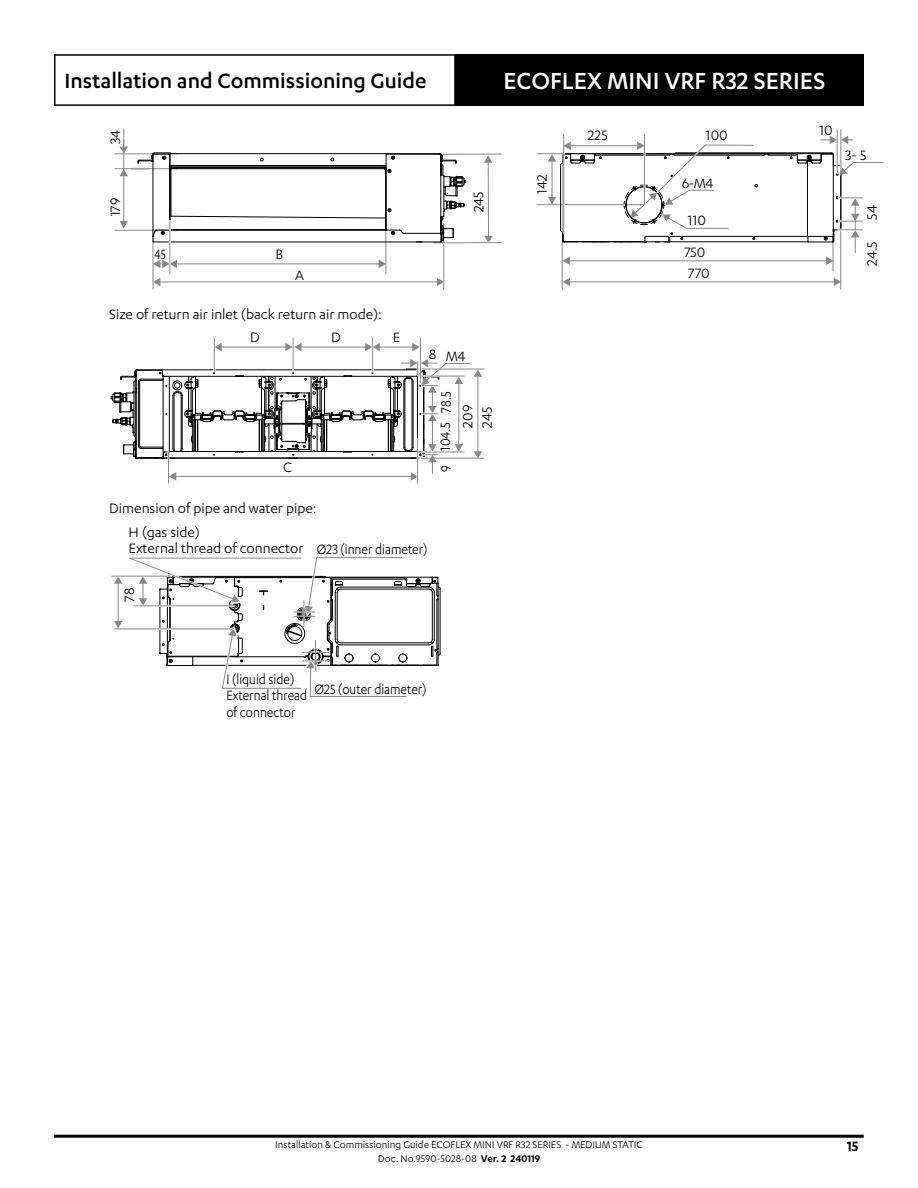
<style>
.page{position:relative;width:918px;height:1188px;background:#fff}
.page>*{position:absolute;margin:0;border:0;box-sizing:border-box;transform-origin:0 0}
.t1{font:500 27px "Karbon";color:#fff}
.t2{font:500 24px "Karbon";color:#000}
.Paragraph_01__Sec{font:15.75px/21px "Karbon";color:#000}
.Paragraph_01__Sec-2{font:15.75px/16.5px "Karbon";color:#000;scale:.87 1}
.Paragraph_01__Sec-3{font:15.75px "Karbon";color:#000;scale:.9 1}
.t3{font:600 15.75px "Karbon";color:#000}
.Paragraph_01__Sec-4{font:15.75px "Karbon";color:#000;scale:.8 1}
.t4{font:11.25px "Karbon";color:#000}
.s1{font-weight:600}
</style>
<div class="page">
<hr style="left:54px;top:1135px;width:810px;height:3px;background:#000">
<div style="left:54px;top:54px;width:402px;height:52px;border:2px solid #000"></div>
<div style="left:456px;top:54px;width:408px;height:52px;background:#000"></div>
<hr style="left:562px;top:243px;width:1px;height:46px;background:#888">
<hr style="left:833px;top:240px;width:1px;height:31px;background:#888">
<hr style="left:840px;top:223px;width:1px;height:66px;background:#888">
<hr style="left:159px;top:282px;width:279px;height:1px;background:#888">
<svg style="left:437px;top:278px;width:6px;height:8px"></svg>
<svg style="left:154px;top:278px;width:6px;height:8px"></svg>
<hr style="left:153px;top:243px;width:1px;height:46px;background:#888">
<hr style="left:443px;top:223px;width:1px;height:66px;background:#888">
<hr style="left:385px;top:221px;width:1px;height:53px;background:#888">
<hr style="left:488px;top:162px;width:1px;height:75px;background:#888">
<svg style="left:484px;top:155px;width:8px;height:8px"></svg>
<svg style="left:484px;top:236px;width:9px;height:6px"></svg>
<hr style="left:433px;top:154px;width:68px;height:1px;background:#888">
<hr style="left:433px;top:242px;width:69px;height:2px;background:#fff">
<hr style="left:433px;top:242px;width:69px;height:1px;background:#888">
<hr style="left:123px;top:175px;width:1px;height:47px;background:#888">
<svg style="left:120px;top:221px;width:8px;height:7px"></svg>
<hr style="left:115px;top:168px;width:62px;height:1px;background:#888">
<hr style="left:115px;top:230px;width:62px;height:1px;background:#888">
<hr style="left:115px;top:153px;width:62px;height:1px;background:#888">
<hr style="left:537px;top:204px;width:108px;height:1px;background:#888">
<hr style="left:537px;top:153px;width:108px;height:1px;background:#888">
<hr style="left:171px;top:229px;width:214px;height:1px;background:#000">
<hr style="left:171px;top:169px;width:1px;height:47px;background:#000">
<hr style="left:387px;top:154px;width:53px;height:1px;background:#000">
<hr style="left:385px;top:166px;width:1px;height:63px;background:#000">
<hr style="left:386px;top:166px;width:1px;height:63px;background:#000">
<hr style="left:169px;top:155px;width:1px;height:75px;background:#000">
<hr style="left:153px;top:154px;width:1px;height:82px;background:#000">
<hr style="left:153px;top:242px;width:288px;height:1px;background:#000">
<hr style="left:170px;top:153px;width:270px;height:1px;background:#000">
<hr style="left:157px;top:230px;width:243px;height:1px;background:#000">
<hr style="left:404px;top:233px;width:37px;height:1px;background:#000">
<hr style="left:170px;top:166px;width:1px;height:63px;background:#000">
<svg style="left:170px;top:208px;width:222px;height:11px"></svg>
<svg style="left:384px;top:229px;width:20px;height:6px"></svg>
<svg style="left:152px;top:229px;width:17px;height:13px"></svg>
<svg style="left:439px;top:153px;width:27px;height:90px"></svg>
<svg style="left:120px;top:129px;width:275px;height:47px"></svg>
<hr style="left:644px;top:134px;width:1px;height:71px;background:#888">
<hr style="left:563px;top:134px;width:1px;height:99px;background:#888">
<hr style="left:837px;top:130px;width:1px;height:43px;background:#888">
<hr style="left:840px;top:130px;width:1px;height:43px;background:#888">
<hr style="left:569px;top:281px;width:266px;height:1px;background:#888">
<svg style="left:834px;top:278px;width:7px;height:8px"></svg>
<svg style="left:563px;top:278px;width:7px;height:8px"></svg>
<hr style="left:176px;top:263px;width:204px;height:1px;background:#888">
<svg style="left:379px;top:260px;width:7px;height:8px"></svg>
<svg style="left:153px;top:260px;width:24px;height:8px"></svg>
<hr style="left:169px;top:221px;width:2px;height:53px;background:#fff">
<hr style="left:169px;top:221px;width:1px;height:53px;background:#888">
<svg style="left:548px;top:136px;width:336px;height:129px"></svg>
<hr style="left:420px;top:369px;width:64px;height:1px;background:#888">
<hr style="left:420px;top:458px;width:64px;height:1px;background:#888">
<hr style="left:168px;top:452px;width:1px;height:31px;background:#888">
<hr style="left:214px;top:338px;width:1px;height:33px;background:#888">
<hr style="left:293px;top:338px;width:1px;height:33px;background:#888">
<hr style="left:372px;top:338px;width:1px;height:33px;background:#888">
<hr style="left:420px;top:338px;width:1px;height:44px;background:#888">
<hr style="left:417px;top:439px;width:1px;height:44px;background:#888">
<hr style="left:112px;top:576px;width:59px;height:1px;background:#888">
<svg style="left:114px;top:557px;width:327px;height:140px"></svg>
<svg style="left:110px;top:343px;width:372px;height:138px"></svg>
<h2 class="t2" style="left:64px;top:67px;width:364px">Installation and Commissioning Guide</h2>
<h1 class="t1" style="left:503px;top:66px;width:323px">ECOFLEX MINI VRF R32 SERIES</h1>
<p class="Paragraph_01__Sec" style="left:105px;top:144px;width:16px;rotate:-90deg">34</p>
<p class="Paragraph_01__Sec" style="left:105px;top:216px;width:20px;rotate:-90deg">179</p>
<p class="Paragraph_01__Sec" style="left:468px;top:212px;width:22px;rotate:-90deg">245</p>
<p class="Paragraph_01__Sec-4" style="left:154px;top:245px;width:16px">45</p>
<p class="Paragraph_01__Sec" style="left:276px;top:243px;width:9px">B</p>
<p class="Paragraph_01__Sec" style="left:295px;top:264px;width:10px">A</p>
<p class="Paragraph_01__Sec" style="left:109px;top:304px;width:274px">Size of return air inlet (back return air mode):</p>
<p class="Paragraph_01__Sec" style="left:250px;top:326px;width:11px">D</p>
<p class="Paragraph_01__Sec" style="left:331px;top:326px;width:11px">D</p>
<p class="Paragraph_01__Sec" style="left:393px;top:326px;width:9px">E</p>
<p class="Paragraph_01__Sec" style="left:429px;top:343px;width:9px">8</p>
<p class="Paragraph_01__Sec-3" style="left:437px;top:413px;width:25px;rotate:-90deg">78.5</p>
<p class="Paragraph_01__Sec-3" style="left:437px;top:451px;width:33px;rotate:-90deg">104.5</p>
<p class="Paragraph_01__Sec" style="left:283px;top:456px;width:10px">C</p>
<p class="Paragraph_01__Sec-3" style="left:437px;top:472px;width:9px;rotate:-90deg">9</p>
<p class="Paragraph_01__Sec" style="left:458px;top:428px;width:24px;line-height:19px;rotate:-90deg">209<br>245</p>
<p class="Paragraph_01__Sec" style="left:109px;top:497px;width:209px">Dimension of pipe and water pipe:</p>
<p class="Paragraph_01__Sec" style="left:129px;top:524px;width:176px;line-height:16.5px">H (gas side)<br>External thread of connector</p>
<p class="Paragraph_01__Sec-2" style="left:317px;top:541px;width:129px">Ø23 (inner diameter)</p>
<p class="Paragraph_01__Sec" style="left:118px;top:602px;width:15px;rotate:-90deg">78</p>
<p class="Paragraph_01__Sec-2" style="left:226px;top:670px;width:94px">I (liquid side)<br>External thread of connector</p>
<p class="Paragraph_01__Sec-2" style="left:315px;top:680px;width:130px">Ø25 (outer diameter)</p>
<p class="Paragraph_01__Sec" style="left:531px;top:194px;width:21px;rotate:-90deg">142</p>
<p class="Paragraph_01__Sec" style="left:588px;top:124px;width:22px">225</p>
<p class="Paragraph_01__Sec" style="left:706px;top:124px;width:23px">100</p>
<p class="Paragraph_01__Sec" style="left:682px;top:172px;width:33px;rotate:1deg">6-M4</p>
<p class="Paragraph_01__Sec" style="left:688px;top:209px;width:20px">110</p>
<p class="Paragraph_01__Sec" style="left:684px;top:242px;width:27px">750<br>770</p>
<p class="Paragraph_01__Sec" style="left:819px;top:119px;width:15px">10</p>
<p class="Paragraph_01__Sec" style="left:845px;top:144px;width:23px">3-5</p>
<p class="Paragraph_01__Sec" style="left:861px;top:220px;width:16px;rotate:-90deg">54</p>
<p class="Paragraph_01__Sec" style="left:861px;top:266px;width:26px;rotate:-90deg">24.5</p>
<p class="t4" style="left:275px;top:1138px;width:369px">Installation &amp; Commissioning Guide ECOFLEX MINI VRF R32 SERIES - MEDIUM STATIC</p>
<p class="t3" style="left:847px;top:1137px;width:13px">15</p>
<p class="t4" style="left:378px;top:1152px;width:164px">Doc. No.9590-5028-08 <span class="s1">Ver. 2 240119</span></p>
</div>
